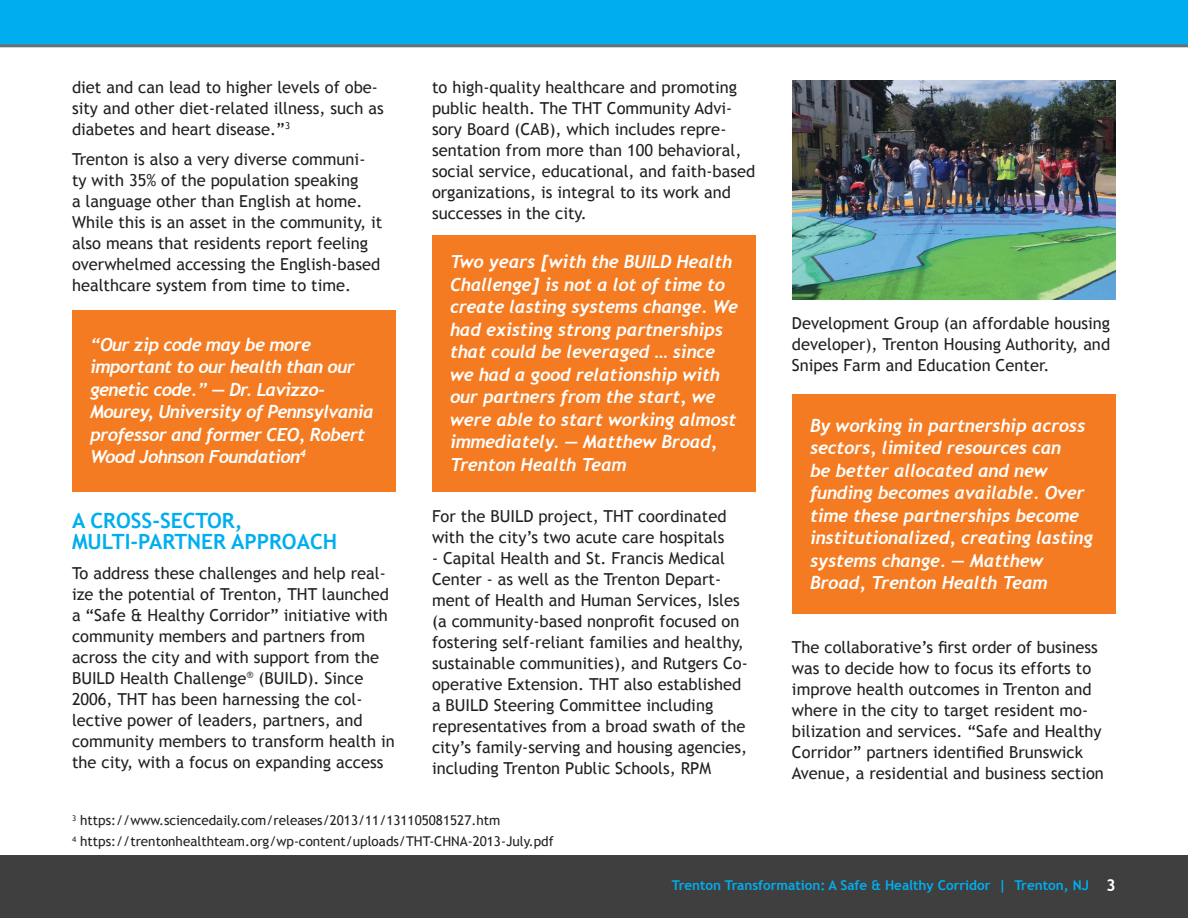
<style>
.page{position:relative;width:1188px;height:918px;background:#fff}
.page>*{position:absolute;margin:0;border:0;box-sizing:border-box;transform-origin:0 0}
.t1{font:700 21px/21px "Trebuchet MS";color:#00aeef}
.t2{font:italic 700 18px/22.5px "Trebuchet";letter-spacing:-.01em;color:#fff}
.t3{font:italic 700 18px/22.5px "Trebuchet";letter-spacing:-.03em;color:#fff}
.t4{font:16.5px/21px "Trebuchet MS";color:#231f20}
.t5{font:13.5px/21px "Trebuchet MS";color:#231f20}
.t6{font:700 13.5px "Trebuchet MS";color:#00aeef}
.s1{font-size:16.5px;color:#fff}
</style>
<div class="page">
<div style="left:0;top:855px;width:1188px;height:63px;background:#403f3f"></div>
<div style="left:0;top:0;width:1188px;height:46px;background:#00aeef"></div>
<hr style="left:0;top:44px;width:1188px;height:3px;background:#686f76">
<div style="left:72px;top:310px;width:324px;height:181px;background:#f47b21"></div>
<div style="left:432px;top:235px;width:324px;height:256px;background:#f47b21"></div>
<div style="left:792px;top:394px;width:324px;height:220px;background:#f47b21"></div>
<img style="left:792px;top:80px;width:324px;height:220px">
<p class="t4" style="left:72px;top:76px;width:313px">diet and can lead to higher levels of obe&shy;sity and other diet-related illness, such as diabetes and heart disease.”<sup>3</sup></p>
<p class="t4" style="left:72px;top:148px;width:312px">Trenton is also a very diverse communi&shy;ty with 35% of the population speaking<br>a language other than English at home.<br>While this is an asset in the community, it also means that residents report feeling overwhelmed accessing the English-based healthcare system from time to time.</p>
<p class="t3" style="left:90px;top:334px;width:285px">“Our zip code may be more important to our health than our genetic code.” — Dr. Lavizzo-<br>Mourey, University of Pennsylvania professor and former CEO, Robert<br>Wood Johnson Foundation<sup>4</sup></p>
<p class="t1" style="left:72px;top:510px;width:267px">A CROSS-SECTOR,<br>MULTI-PARTNER APPROACH</p>
<p class="t4" style="left:72px;top:562px;width:324px">To address these challenges and help real&shy;ize the potential of Trenton, THT launched a “Safe &amp; Healthy Corridor” initiative with community members and partners from across the city and with support from the BUILD Health Challenge<sup>®</sup> (BUILD). Since 2006, THT has been harnessing the col&shy;lective power of leaders, partners, and community members to transform health in the city, with a focus on expanding access</p>
<p class="t4" style="left:432px;top:76px;width:325px">to high-quality healthcare and promoting public health. The THT Community Advi&shy;sory Board (CAB), which includes repre&shy;sentation from more than 100 behavioral, social service, educational, and faith-based organizations, is integral to its work and successes in the city.</p>
<p class="t2" style="left:450px;top:251px;width:290px">Two years [with the BUILD Health<br>Challenge] is not a lot of time to create lasting systems change. We had existing strong partnerships that could be leveraged … since we had a good relationship with our partners from the start, we were able to start working almost immediately. — Matthew Broad,<br>Trenton Health Team</p>
<p class="t4" style="left:432px;top:505px;width:296px">For the BUILD project, THT coordinated with the city’s two acute care hospitals</p>
<p class="t4" style="left:432px;top:548px;width:317px">- Capital Health and St. Francis Medical Center - as well as the Trenton Depart&shy;ment of Health and Human Services, Isles (a community-based nonprofit focused on fostering self-reliant families and healthy, sustainable communities), and Rutgers Co&shy;operative Extension. THT also established a BUILD Steering Committee including representatives from a broad swath of the city’s family-serving and housing agencies, including Trenton Public Schools, RPM</p>
<p class="t5" style="left:72px;top:810px;width:483px"><sup>3</sup> https://www.sciencedaily.com/releases/2013/11/131105081527.htm<br><sup>4</sup> https://trentonhealthteam.org/wp-content/uploads/THT-CHNA-2013-July.pdf</p>
<p class="t4" style="left:792px;top:313px;width:320px;text-align:justify">Development Group (an affordable housing developer), Trenton Housing Authority, and Snipes Farm and Education Center.</p>
<p class="t2" style="left:810px;top:414px;width:285px">By working in partnership across sectors, limited resources can<br>be better allocated and new funding becomes available. Over time these partnerships become institutionalized, creating lasting systems change. — Matthew<br>Broad, Trenton Health Team</p>
<p class="t4" style="left:792px;top:637px;width:313px">The collaborative’s first order of business was to decide how to focus its efforts to improve health outcomes in Trenton and where in the city to target resident mo&shy;bilization and services. “Safe and Healthy Corridor” partners identified Brunswick Avenue, a residential and business section</p>
<p class="t6" style="left:672px;top:877px;width:446px">Trenton Transformation: A Safe &amp; Healthy Corridor | Trenton, NJ <span class="s1">3</span></p>
</div>
